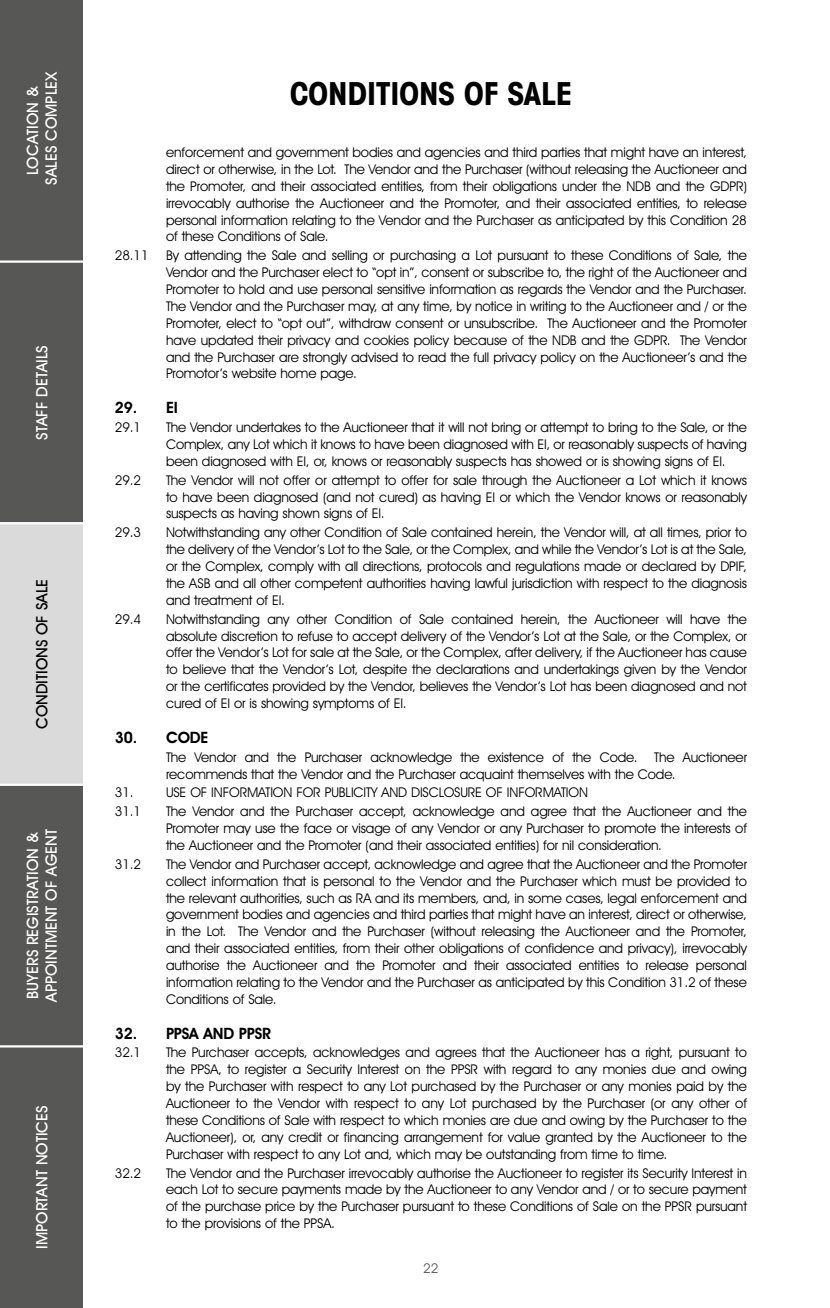
<style>
.page{position:relative;width:830px;height:1308px;background:#fff}
.page>*{position:absolute;margin:0;border:0;box-sizing:border-box;transform-origin:0 0}
.t1{font:700 condensed 31.5px "Avant Garde IT Cby BT";color:#000}
.t2{font:500 15.75px/18.9px "Avant Garde IT Cby BT";color:#fff;text-align:center}
.t3{font:600 15.75px "Avant Garde IT Cby BT";letter-spacing:-.01em;color:#000}
.t4{font:500 15.75px "Avant Garde IT Cby BT";color:#000}
.t5{font:13.5px/16.9px "Avant Garde IT Cby BT";letter-spacing:-.01em;color:#000;text-align:justify}
.t6{font:13.5px "Avant Garde IT Cby BT";color:#575756}
</style>
<div class="page">
<div style="left:0;top:0;width:83px;height:261px;background:#575756"></div>
<div style="left:0;top:261px;width:83px;height:262px;background:#575756"></div>
<div style="left:0;top:523px;width:83px;height:261px;background:#dadada"></div>
<div style="left:0;top:784px;width:83px;height:262px;background:#575756"></div>
<div style="left:0;top:1046px;width:83px;height:261px;background:#575756"></div>
<hr style="left:0;top:260px;width:83px;height:3px;background:#fff">
<hr style="left:0;top:522px;width:83px;height:2px;background:#fff">
<hr style="left:0;top:783px;width:83px;height:3px;background:#fff">
<hr style="left:0;top:1045px;width:83px;height:2px;background:#fff">
<p class="t2" style="left:23px;top:185px;width:115px;rotate:-90deg">LOCATION &amp;<br>SALES COMPLEX</p>
<p class="t2" style="left:32px;top:440px;width:96px;rotate:-90deg">STAFF DETAILS</p>
<p class="t4" style="left:32px;top:729px;width:152px;rotate:-90deg">CONDITIONS OF SALE</p>
<p class="t2" style="left:23px;top:1001px;width:174px;text-align:left;rotate:-90deg">BUYERS REGISTRATION &amp;<br>APPOINTMENT OF AGENT</p>
<p class="t2" style="left:32px;top:1248px;width:145px;rotate:-90deg">IMPORTANT NOTICES</p>
<h1 class="t1" style="left:290px;top:74px;width:283px">CONDITIONS OF SALE</h1>
<p class="t5" style="left:166px;top:144px;width:582px">enforcement and government bodies and agencies and third parties that might have an interest, direct or otherwise, in the Lot. The Vendor and the Purchaser (without releasing the Auctioneer and the Promoter, and their associated entities, from their obligations under the NDB and the GDPR) irrevocably authorise the Auctioneer and the Promoter, and their associated entities, to release personal information relating to the Vendor and the Purchaser as anticipated by this Condition 28 of these Conditions of Sale.</p>
<p class="t5" style="left:115px;top:247px;width:35px">28.11</p>
<p class="t5" style="left:166px;top:247px;width:582px">By attending the Sale and selling or purchasing a Lot pursuant to these Conditions of Sale, the Vendor and the Purchaser elect to “opt in”, consent or subscribe to, the right of the Auctioneer and Promoter to hold and use personal sensitive information as regards the Vendor and the Purchaser.<br>The Vendor and the Purchaser may, at any time, by notice in writing to the Auctioneer and / or the Promoter, elect to “opt out”, withdraw consent or unsubscribe. The Auctioneer and the Promoter have updated their privacy and cookies policy because of the NDB and the GDPR. The Vendor and the Purchaser are strongly advised to read the full privacy policy on the Auctioneer’s and the Promotor’s website home page.</p>
<p class="t3" style="left:115px;top:398px;width:64px">29. EI</p>
<p class="t5" style="left:115px;top:419px;width:28px">29.1</p>
<p class="t5" style="left:166px;top:419px;width:582px">The Vendor undertakes to the Auctioneer that it will not bring or attempt to bring to the Sale, or the Complex, any Lot which it knows to have been diagnosed with EI, or reasonably suspects of having been diagnosed with EI, or, knows or reasonably suspects has showed or is showing signs of EI.</p>
<p class="t5" style="left:115px;top:471px;width:28px">29.2</p>
<p class="t5" style="left:166px;top:471px;width:582px">The Vendor will not offer or attempt to offer for sale through the Auctioneer a Lot which it knows to have been diagnosed (and not cured) as having EI or which the Vendor knows or reasonably suspects as having shown signs of EI.</p>
<p class="t5" style="left:115px;top:524px;width:28px">29.3</p>
<p class="t5" style="left:166px;top:524px;width:582px">Notwithstanding any other Condition of Sale contained herein, the Vendor will, at all times, prior to the delivery of the Vendor’s Lot to the Sale, or the Complex, and while the Vendor’s Lot is at the Sale, or the Complex, comply with all directions, protocols and regulations made or declared by DPIF, the ASB and all other competent authorities having lawful jurisdiction with respect to the diagnosis and treatment of EI.</p>
<p class="t5" style="left:115px;top:610px;width:28px">29.4</p>
<p class="t5" style="left:166px;top:610px;width:582px">Notwithstanding any other Condition of Sale contained herein, the Auctioneer will have the absolute discretion to refuse to accept delivery of the Vendor’s Lot at the Sale, or the Complex, or offer the Vendor’s Lot for sale at the Sale, or the Complex, after delivery, if the Auctioneer has cause to believe that the Vendor’s Lot, despite the declarations and undertakings given by the Vendor or the certificates provided by the Vendor, believes the Vendor’s Lot has been diagnosed and not cured of EI or is showing symptoms of EI.</p>
<p class="t3" style="left:115px;top:727px;width:95px">30. CODE</p>
<p class="t5" style="left:166px;top:748px;width:582px">The Vendor and the Purchaser acknowledge the existence of the Code. The Auctioneer recommends that the Vendor and the Purchaser acquaint themselves with the Code.</p>
<p class="t5" style="left:115px;top:783px;width:474px;line-height:18.9px">31. USE OF INFORMATION FOR PUBLICITY AND DISCLOSURE OF INFORMATION<br>31.1</p>
<p class="t5" style="left:166px;top:803px;width:582px">The Vendor and the Purchaser accept, acknowledge and agree that the Auctioneer and the Promoter may use the face or visage of any Vendor or any Purchaser to promote the interests of the Auctioneer and the Promoter (and their associated entities) for nil consideration.</p>
<p class="t5" style="left:115px;top:855px;width:28px">31.2</p>
<p class="t5" style="left:166px;top:855px;width:582px">The Vendor and Purchaser accept, acknowledge and agree that the Auctioneer and the Promoter collect information that is personal to the Vendor and the Purchaser which must be provided to the relevant authorities, such as RA and its members, and, in some cases, legal enforcement and government bodies and agencies and third parties that might have an interest, direct or otherwise, in the Lot. The Vendor and the Purchaser (without releasing the Auctioneer and the Promoter, and their associated entities, from their other obligations of confidence and privacy), irrevocably authorise the Auctioneer and the Promoter and their associated entities to release personal information relating to the Vendor and the Purchaser as anticipated by this Condition 31.2 of these Conditions of Sale.</p>
<p class="t3" style="left:115px;top:1023px;width:158px">32. PPSA AND PPSR</p>
<p class="t5" style="left:115px;top:1044px;width:28px">32.1</p>
<p class="t5" style="left:166px;top:1044px;width:582px">The Purchaser accepts, acknowledges and agrees that the Auctioneer has a right, pursuant to the PPSA, to register a Security Interest on the PPSR with regard to any monies due and owing by the Purchaser with respect to any Lot purchased by the Purchaser or any monies paid by the Auctioneer to the Vendor with respect to any Lot purchased by the Purchaser (or any other of these Conditions of Sale with respect to which monies are due and owing by the Purchaser to the Auctioneer), or, any credit or financing arrangement for value granted by the Auctioneer to the Purchaser with respect to any Lot and, which may be outstanding from time to time.</p>
<p class="t5" style="left:115px;top:1164px;width:28px">32.2</p>
<p class="t5" style="left:166px;top:1164px;width:582px">The Vendor and the Purchaser irrevocably authorise the Auctioneer to register its Security Interest in each Lot to secure payments made by the Auctioneer to any Vendor and / or to secure payment of the purchase price by the Purchaser pursuant to these Conditions of Sale on the PPSR pursuant to the provisions of the PPSA.</p>
<p class="t6" style="left:423px;top:1260px;width:17px">22</p>
</div>
